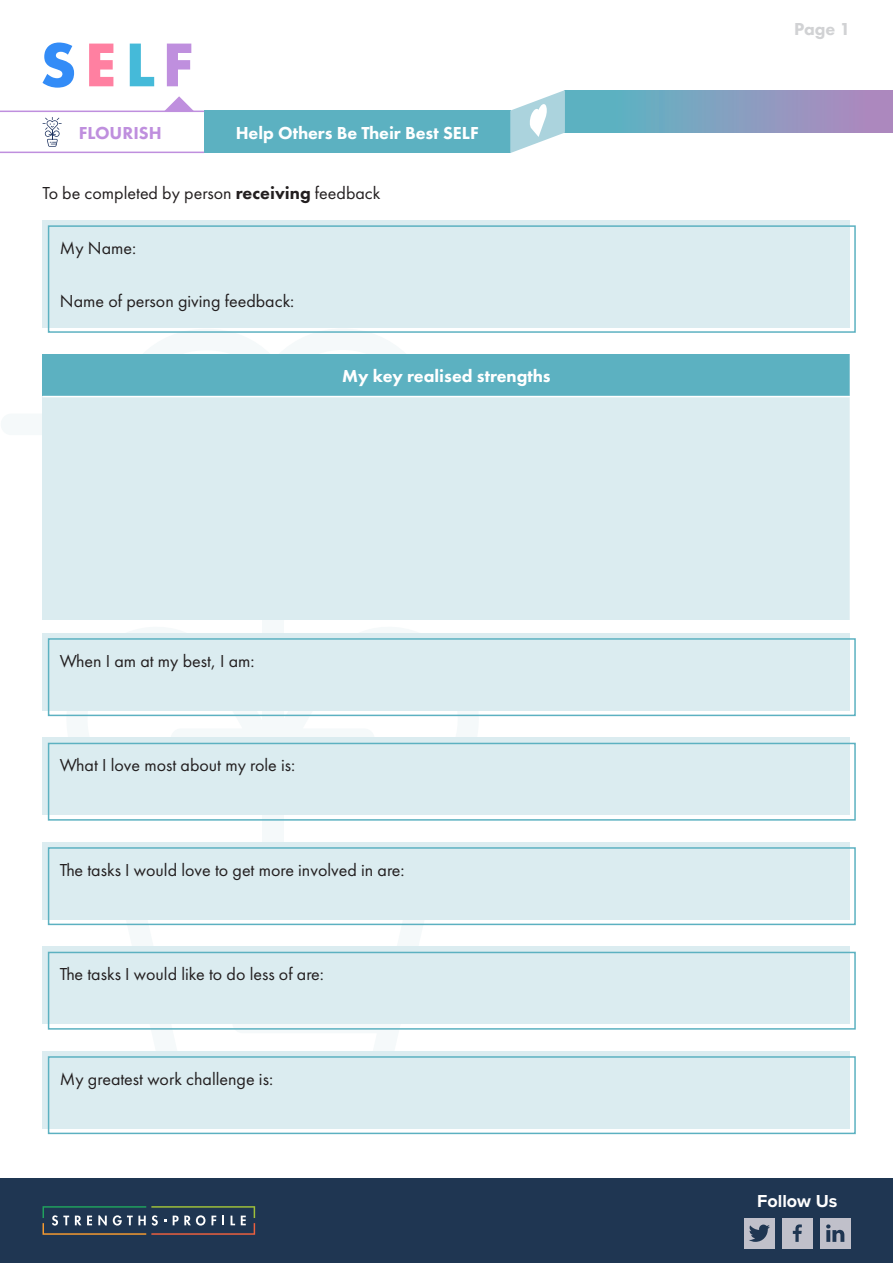
<style>
.page{position:relative;width:893px;height:1263px;background:#fff}
.page>*{position:absolute;margin:0;border:0;box-sizing:border-box;transform-origin:0 0}
.t1{font:18px "Futura PT";color:#231f20}
.t2{font:800 18px "Futura PT";color:#fff}
.t3{font:700 18px "Proxima Nova";color:#fff}
.t4{font:800 18px "Futura PT";color:#bf8fde}
.t5{font:800 18px "Futura PT";color:#d1d2d4}
.s1{font-weight:800}
</style>
<div class="page">
<svg style="left:121px;top:925px;width:304px;height:1px"></svg>
<div style="left:262px;top:609px;width:21px;height:284px;background:#f5f9fa"></div>
<svg style="left:64px;top:716px;width:418px;height:1px"></svg>
<div style="left:1px;top:414px;width:88px;height:21px;background:#f5f9fa;border-radius:11px"></div>
<div style="left:232px;top:1012px;width:159px;height:21px;background:#f5f9fa;border-radius:11px"></div>
<div style="left:171px;top:728px;width:110px;height:22px;background:#f5f9fa;border-radius:11px"></div>
<div style="left:264px;top:728px;width:111px;height:22px;background:#f5f9fa;border-radius:11px"></div>
<div style="left:0;top:1178px;width:893px;height:85px;background:#1f3652"></div>
<svg style="left:43px;top:1206px;width:212px;height:29px"></svg>
<div style="left:820px;top:1218px;width:30px;height:30px;background:#c0c0ca"></div>
<div style="left:782px;top:1218px;width:30px;height:30px;background:#c0c0ca"></div>
<div style="left:744px;top:1218px;width:30px;height:30px;background:#c0c0ca"></div>
<svg style="left:749px;top:1218px;width:26px;height:24px"></svg>
<svg style="left:826px;top:1224px;width:18px;height:18px"></svg>
<svg style="left:793px;top:1224px;width:9px;height:18px"></svg>
<svg style="left:43px;top:43px;width:31px;height:45px"></svg>
<svg style="left:89px;top:44px;width:24px;height:42px"></svg>
<svg style="left:130px;top:44px;width:24px;height:42px"></svg>
<svg style="left:167px;top:44px;width:24px;height:42px"></svg>
<div style="left:204px;top:111px;width:306px;height:42px;background:#5cb1c1"></div>
<div style="left:565px;top:90px;width:328px;height:43px;background:linear-gradient(to right,#53b8c2,#b387be)"></div>
<svg style="left:510px;top:90px;width:55px;height:63px"></svg>
<svg style="left:43px;top:117px;width:19px;height:30px"></svg>
<svg style="left:164px;top:96px;width:30px;height:15px"></svg>
<hr style="left:0;top:152px;width:204px;height:1px;background:#bf8fde">
<hr style="left:0;top:111px;width:204px;height:1px;background:#bf8fde">
<div style="left:43px;top:633px;width:807px;height:78px;background:#dbecf0"></div>
<div style="left:43px;top:737px;width:807px;height:78px;background:#dbecf0"></div>
<div style="left:43px;top:842px;width:807px;height:78px;background:#dbecf0"></div>
<div style="left:43px;top:946px;width:807px;height:78px;background:#dbecf0"></div>
<div style="left:43px;top:1051px;width:807px;height:78px;background:#dbecf0"></div>
<div style="left:48px;top:638px;width:808px;height:78px;border:2px solid #5cb1c1"></div>
<div style="left:48px;top:743px;width:808px;height:78px;border:2px solid #5cb1c1"></div>
<div style="left:48px;top:847px;width:808px;height:78px;border:2px solid #5cb1c1"></div>
<div style="left:48px;top:952px;width:808px;height:78px;border:2px solid #5cb1c1"></div>
<div style="left:48px;top:1056px;width:808px;height:78px;border:2px solid #5cb1c1"></div>
<div style="left:43px;top:354px;width:807px;height:43px;background:#5cb1c1"></div>
<div style="left:43px;top:397px;width:807px;height:223px;background:#dbecf0"></div>
<hr style="left:43px;top:396px;width:808px;height:1px;background:#fff">
<div style="left:43px;top:220px;width:807px;height:107px;background:#dbecf0"></div>
<div style="left:48px;top:225px;width:808px;height:108px;border:2px solid #5cb1c1"></div>
<p class="t4" style="left:79px;top:121px;width:85px">FLOURISH</p>
<p class="t2" style="left:236px;top:121px;width:245px">Help Others Be Their Best SELF</p>
<p class="t1" style="left:43px;top:182px;width:339px">To be completed by person <span class="s1">receiving</span> feedback</p>
<p class="t1" style="left:60px;top:237px;width:78px">My Name:</p>
<p class="t1" style="left:60px;top:290px;width:236px">Name of person giving feedback:</p>
<p class="t2" style="left:342px;top:365px;width:210px">My key realised strengths</p>
<p class="t1" style="left:60px;top:650px;width:196px">When I am at my best, I am:</p>
<p class="t1" style="left:60px;top:755px;width:237px">What I love most about my role is:</p>
<p class="t1" style="left:60px;top:859px;width:346px">The tasks I would love to get more involved in are:</p>
<p class="t1" style="left:60px;top:964px;width:266px">The tasks I would like to do less of are:</p>
<p class="t1" style="left:60px;top:1068px;width:215px">My greatest work challenge is:</p>
<p class="t5" style="left:794px;top:18px;width:58px">Page 1</p>
<p class="t3" style="left:757px;top:1188px;width:82px">Follow Us</p>
</div>
